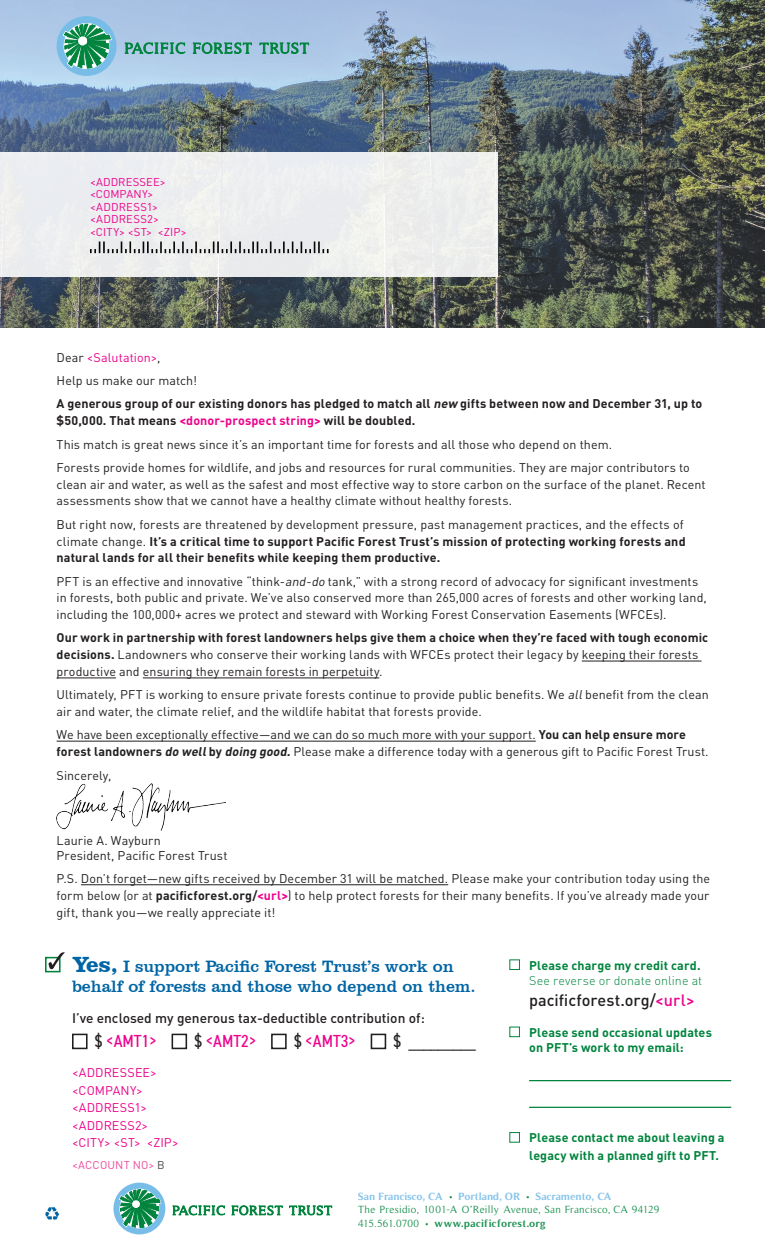
<style>
.page{position:relative;width:765px;height:1260px;background:#fff}
.page>*{position:absolute;margin:0;border:0;box-sizing:border-box;transform-origin:0 0}
.t1{font:condensed 17.5px "DIN2014";color:#ed028c;scale:1.06 1}
.t2{font:condensed 17.5px "DIN2014";color:#231f20;scale:1.06 1}
.t3{font:16.88px/20.2px "Clarendon BT";letter-spacing:-.005em;color:#0065a4}
.t4{font:500 16.25px "DIN";color:#231f20}
.t5{font:500 13.75px "DIN";color:#231f20}
.t6{font:12.5px/16.9px "DIN";letter-spacing:.005em;color:#231f20}
.t7{font:700 12.5px/23.1px "DIN";letter-spacing:.01em;color:#231f20}
.t8{font:700 12.5px/15px "DIN";letter-spacing:.01em;color:#00843d}
.t9{font:12.5px/17.5px "DIN";letter-spacing:.01em;color:#ed028c}
.t10{font:300 12.5px "DIN";letter-spacing:.005em;color:#00843d}
.t11{font:11.25px/12.5px "DIN";letter-spacing:.01em;color:#ed028c}
.t12{font:11.25px "DIN";letter-spacing:.015em;color:#ed4c9c}
.t13{font:10.62px/13.5px "Timeless";letter-spacing:.025em;color:#00843d}
.s1{font-weight:400}
.s2{font-weight:400;color:#ed028c}
.s3{font-style:italic}
.s4{font-weight:700}
.s5{font-weight:700;color:#ed028c}
.s6{font-weight:700;font-style:italic}
.s7{font-weight:700;font-size:22.5px}
.s8{color:#ed028c}
.s9{color:#231f20}
.s10{color:#4b4c4d}
.s11{font-weight:700;color:#78bde8}
</style>
<div class="page">
<img style="left:0;top:0;width:765px;height:328px">
<hr style="left:529px;top:1107px;width:202px;height:1px;background:#00843d">
<hr style="left:529px;top:1080px;width:202px;height:1px;background:#00843d">
<div style="left:509px;top:959px;width:11px;height:11px;background:#fff;border:1px solid #00843d"></div>
<div style="left:509px;top:1132px;width:11px;height:11px;background:#fff;border:1px solid #00843d"></div>
<div style="left:509px;top:1027px;width:11px;height:10px;background:#fff;border:1px solid #00843d"></div>
<svg style="left:45px;top:1207px;width:14px;height:13px"></svg>
<svg style="left:113px;top:1183px;width:52px;height:51px"></svg>
<svg style="left:173px;top:1206px;width:159px;height:9px"></svg>
<svg style="left:45px;top:957px;width:16px;height:15px"></svg>
<svg style="left:49px;top:952px;width:16px;height:17px"></svg>
<div style="left:0;top:153px;width:498px;height:124px;background:#ecedef"></div>
<svg style="left:57px;top:16px;width:60px;height:60px;background:#6db5b0"></svg>
<svg style="left:125px;top:43px;width:184px;height:10px;background:#63aa9f"></svg>
<hr style="left:582px;top:661px;width:120px;height:1px;background:#231f20">
<hr style="left:57px;top:678px;width:59px;height:1px;background:#231f20">
<hr style="left:143px;top:678px;width:236px;height:1px;background:#231f20">
<hr style="left:57px;top:741px;width:479px;height:1px;background:#231f20">
<hr style="left:81px;top:884px;width:367px;height:1px;background:#231f20">
<img style="left:57px;top:784px;width:168px;height:47px">
<div style="left:72px;top:1034px;width:16px;height:15px;border:2px solid #231f20"></div>
<div style="left:172px;top:1034px;width:15px;height:15px;border:2px solid #231f20"></div>
<div style="left:271px;top:1034px;width:16px;height:15px;border:2px solid #231f20"></div>
<div style="left:371px;top:1034px;width:15px;height:15px;border:2px solid #231f20"></div>
<svg style="left:90px;top:242px;width:239px;height:11px"></svg>
<p class="t11" style="left:90px;top:175px;width:98px">&lt;ADDRESSEE&gt; &lt;COMPANY&gt; &lt;ADDRESS1&gt; &lt;ADDRESS2&gt; &lt;CITY&gt; &lt;ST&gt; &lt;ZIP&gt;</p>
<p class="t7" style="left:57px;top:346px;width:647px"><span class="s1">Dear</span> <span class="s2">&lt;Salutation&gt;</span><span class="s1">,<br>Help us make our match!<br></span>A generous group of our existing donors has pledged to match all <span class="s3">new</span> gifts between now and December 31, up to</p>
<p class="t6" style="left:57px;top:409px;width:635px;line-height:23.1px"><span class="s4">$50,000. That means</span> <span class="s5">&lt;donor-prospect string&gt;</span> <span class="s4">will be doubled.<br></span>This match is great news since it’s an important time for forests and all those who depend on them.<br>Forests provide homes for wildlife, and jobs and resources for rural communities. They are major contributors to</p>
<p class="t6" style="left:57px;top:475px;width:651px">clean air and water, as well as the safest and most effective way to store carbon on the surface of the planet. Recent assessments show that we cannot have a healthy climate without healthy forests.</p>
<p class="t7" style="left:57px;top:515px;width:631px;line-height:16.9px"><span class="s1">But right now, forests are threatened by development pressure, past management practices, and the effects of climate change.</span> It’s a critical time to support Pacific Forest Trust’s mission of protecting working forests and natural lands for all their benefits while keeping them productive.</p>
<p class="t6" style="left:57px;top:572px;width:652px">PFT is an effective and innovative “think-<span class="s3">and-do</span> tank,” with a strong record of advocacy for significant investments in forests, both public and private. We’ve also conserved more than 265,000 acres of forests and other working land, including the 100,000+ acres we protect and steward with Working Forest Conservation Easements (WFCEs).</p>
<p class="t6" style="left:57px;top:629px;width:653px"><span class="s4">Our work in partnership with forest landowners helps give them a choice when they’re faced with tough economic decisions.</span> Landowners who conserve their working lands with WFCEs protect their legacy by keeping their forests productive and ensuring they remain forests in perpetuity.</p>
<p class="t6" style="left:57px;top:686px;width:654px">Ultimately, PFT is working to ensure private forests continue to provide public benefits. We <span class="s3">all</span>benefit from the clean air and water, the climate relief, and the wildlife habitat that forests provide.</p>
<p class="t6" style="left:57px;top:726px;width:654px">We have been exceptionally effective—and we can do so much more with your support. <span class="s4">You can help ensure more forest landowners</span> <span class="s6">do well</span><span class="s4">by</span> <span class="s6">doing good.</span>Please make a difference today with a generous gift to Pacific Forest Trust.</p>
<p class="t6" style="left:57px;top:766px;width:56px">Sincerely,</p>
<p class="t6" style="left:57px;top:833px;width:172px;line-height:15px">Laurie A. Wayburn<br>President, Pacific Forest Trust</p>
<p class="t6" style="left:57px;top:870px;width:655px;text-align:justify">P.S. Don’t forget—new gifts received by December 31 will be matched. Please make your contribution today using the form below (or at <span class="s4">pacificforest.org/</span><span class="s5">&lt;url&gt;</span>) to help protect forests for their many benefits. If you’ve already made your gift, thank you—we really appreciate it!</p>
<h2 class="t3" style="left:72px;top:956px;width:405px"><span class="s7">Yes,</span> I support Pacific Forest Trust’s work on behalf of forests and those who depend on them.</h2>
<p class="t8" style="left:529px;top:957px;width:173px">Please charge my credit card.</p>
<p class="t10" style="left:529px;top:973px;width:175px">See reverse or donate online at</p>
<h3 class="t4" style="left:529px;top:990px;width:167px">pacificforest.org/<span class="s8">&lt;url&gt;</span></h3>
<p class="t5" style="left:72px;top:1009px;width:354px">I’ve enclosed my generous tax-deductible contribution of:</p>
<h1 class="t1" style="left:95px;top:1029px;width:60px"><span class="s9">$</span> &lt;AMT1&gt;</h1>
<h1 class="t1" style="left:195px;top:1029px;width:60px"><span class="s9">$</span> &lt;AMT2&gt;</h1>
<h1 class="t1" style="left:294px;top:1029px;width:60px"><span class="s9">$</span> &lt;AMT3&gt;</h1>
<h1 class="t2" style="left:394px;top:1030px;width:79px">$ _________</h1>
<p class="t9" style="left:72px;top:1064px;width:108px">&lt;ADDRESSEE&gt; &lt;COMPANY&gt; &lt;ADDRESS1&gt; &lt;ADDRESS2&gt; &lt;CITY&gt; &lt;ST&gt; &lt;ZIP&gt;</p>
<p class="t12" style="left:72px;top:1157px;width:94px">&lt;ACCOUNT NO&gt; <span class="s10">B</span></p>
<p class="t8" style="left:529px;top:1024px;width:184px">Please send occasional updates on PFT’s work to my email:</p>
<p class="t8" style="left:529px;top:1129px;width:197px;line-height:17.5px">Please contact me about leaving a legacy with a planned gift to PFT.</p>
<p class="t13" style="left:358px;top:1190px;width:303px"><span class="s11">San Francisco, CA</span> • <span class="s11">Portland, OR</span> • <span class="s11">Sacramento, CA<br></span>The Presidio, 1001-A O’Reilly Avenue, San Francisco, CA 94129<br>415.561.0700 • <span class="s4">www.pacificforest.org</span></p>
</div>
